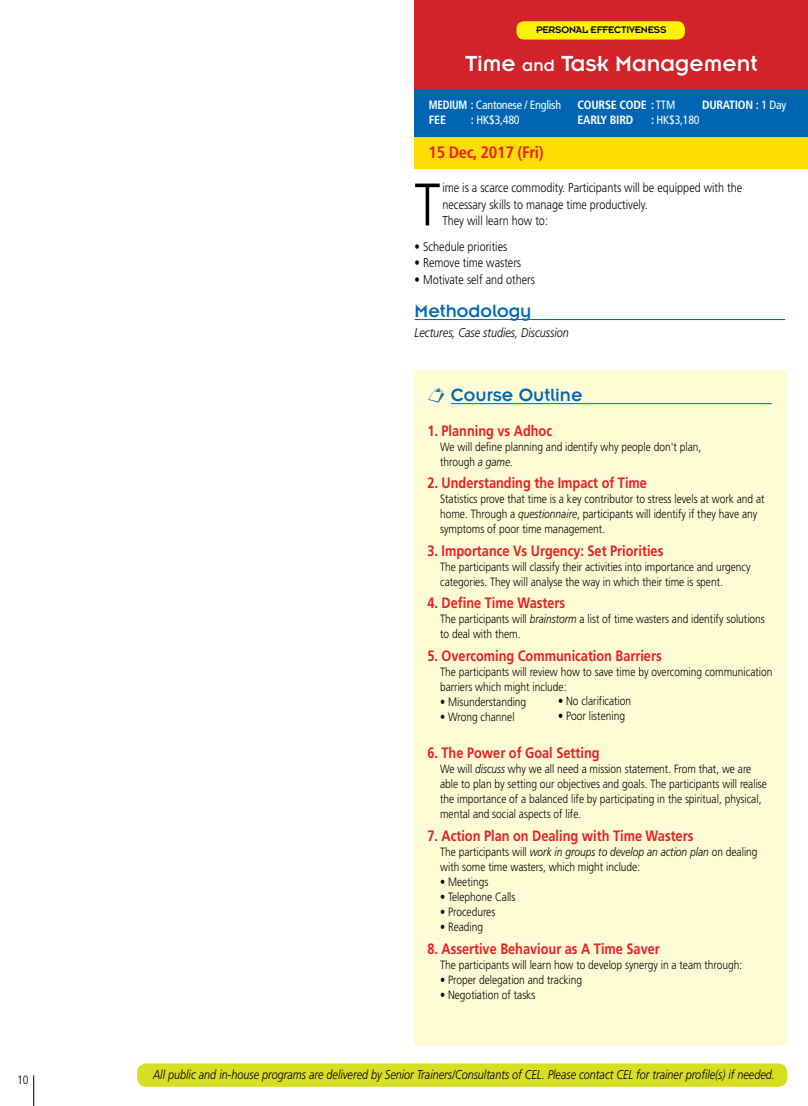
<style>
.page{position:relative;width:808px;height:1106px;background:#fff}
.page>*{position:absolute;margin:0;border:0;box-sizing:border-box;transform-origin:0 0}
.t1{font:300 60px "Frutiger LT Std";color:#000;scale:.85 1}
.t2{font:24px "Insignia LT Std";color:#fff}
.t3{font:19.5px "Insignia LT Std";color:#0066b3}
.t4{font:700 condensed 16.5px "Frutiger LT Std";letter-spacing:-.02em;color:#ed1d24}
.t5{font:700 15px "Frutiger LT Std";color:#ed1d24;scale:.85 1}
.t6{font:300 12.75px/16.5px "Frutiger LT Std";color:#000;scale:.85 1}
.t7{font:italic 300 12.75px "Frutiger LT Std";color:#000;scale:.85 1}
.t8{font:300 12px/15px "Frutiger LT Std";color:#000;scale:.85 1}
.t9{font:condensed 12px "Frutiger LT Std";letter-spacing:-.02em;color:#fff}
.t10{font:700 condensed 12px "Frutiger LT Std";letter-spacing:-.02em;color:#fff}
.t11{font:300 condensed 12px "Frutiger LT Std";color:#000}
.t12{font:10.5px "Insignia LT Std";letter-spacing:-.02em;color:#000}
.s1{font-size:18px}
.s2{font-weight:700}
.s3{font-weight:400}
.s4{font-style:italic}
</style>
<div class="page">
<div style="left:137px;top:1063px;width:650px;height:23px;background:#d7df23;border-radius:9px"></div>
<hr style="left:33px;top:1075px;width:1px;height:31px;background:#000">
<div style="left:415px;top:0;width:393px;height:108px;background:#d2232a"></div>
<div style="left:415px;top:90px;width:393px;height:54px;background:#0066b3"></div>
<div style="left:415px;top:138px;width:393px;height:31px;background:#fd0"></div>
<div style="left:415px;top:370px;width:372px;height:675px;background:#fffcd5"></div>
<hr style="left:451px;top:403px;width:321px;height:1px;background:#0066b3">
<hr style="left:415px;top:319px;width:370px;height:1px;background:#0066b3">
<div style="left:516px;top:21px;width:169px;height:19px;background:#fff200;border-radius:8px"></div>
<hr style="left:807px;top:532px;width:1px;height:574px;background:#fd0">
<p class="t12" style="left:536px;top:25px;width:132px">PERSONAL EFFECTIVENESS</p>
<h2 class="t2" style="left:465px;top:51px;width:294px">Time <span class="s1">and</span> Task Management</h2>
<p class="t9" style="left:429px;top:98px;width:134px"><span class="s2">MEDIUM :</span> Cantonese / English</p>
<p class="t10" style="left:577px;top:98px;width:99px">COURSE CODE : <span class="s3">TTM</span></p>
<p class="t10" style="left:702px;top:98px;width:86px">DURATION : <span class="s3">1 Day</span></p>
<p class="t10" style="left:429px;top:113px;width:19px">FEE</p>
<p class="t9" style="left:471px;top:113px;width:50px"><span class="s2">:</span> HK$3,480</p>
<p class="t10" style="left:577px;top:113px;width:57px">EARLY BIRD</p>
<p class="t9" style="left:651px;top:113px;width:50px"><span class="s2">:</span> HK$3,180</p>
<h3 class="t4" style="left:428px;top:143px;width:117px">15 Dec, 2017 (Fri)</h3>
<h1 class="t1" style="left:415px;top:171px;width:32px">T</h1>
<p class="t6" style="left:442px;top:180px;width:354px">ime is a scarce commodity. Participants will be equipped with the necessary skills to manage time productively.<br>They will learn how to:</p>
<p class="t6" style="left:415px;top:238px;width:111px">• Schedule priorities</p>
<p class="t6" style="left:415px;top:254px;width:127px">• Remove time wasters</p>
<p class="t6" style="left:415px;top:271px;width:143px">• Motivate self and others</p>
<h3 class="t3" style="left:415px;top:300px;width:118px">Methodology</h3>
<p class="t7" style="left:415px;top:325px;width:183px">Lectures, Case studies, Discussion</p>
<h3 class="t3" style="left:451px;top:384px;width:133px">Course Outline</h3>
<p class="t5" style="left:427px;top:422px;width:148px">1. Planning vs Adhoc</p>
<p class="t8" style="left:440px;top:439px;width:309px">We will define planning and identify why people don't plan, through <span class="s4">a game</span>.</p>
<p class="t5" style="left:427px;top:474px;width:260px">2. Understanding the Impact of Time</p>
<p class="t8" style="left:440px;top:492px;width:383px">Statistics prove that time is a key contributor to stress levels at work and at home. Through a <span class="s4">questionnaire</span>, participants will identify if they have any symptoms of poor time management.</p>
<p class="t5" style="left:427px;top:542px;width:279px">3. Importance Vs Urgency: Set Priorities</p>
<p class="t8" style="left:440px;top:559px;width:367px">The participants will classify their activities into importance and urgency categories. They will analyse the way in which their time is spent.</p>
<p class="t5" style="left:427px;top:594px;width:163px">4. Define Time Wasters</p>
<p class="t8" style="left:440px;top:612px;width:384px">The participants will <span class="s4">brainstorm</span> a list of time wasters and identify solutions to deal with them.</p>
<p class="t5" style="left:427px;top:647px;width:277px">5. Overcoming Communication Barriers</p>
<p class="t8" style="left:440px;top:664px;width:392px">The participants will review how to save time by overcoming communication barriers which might include:</p>
<p class="t8" style="left:440px;top:694px;width:103px">• Misunderstanding</p>
<p class="t8" style="left:440px;top:709px;width:89px">• Wrong channel</p>
<p class="t5" style="left:427px;top:744px;width:204px">6. The Power of Goal Setting</p>
<p class="t8" style="left:440px;top:762px;width:386px">We will <span class="s4">discuss</span> why we all need a mission statement. From that, we are able to plan by setting our objectives and goals. The participants will realise the importance of a balanced life by participating in the spiritual, physical, mental and social aspects of life.</p>
<p class="t5" style="left:427px;top:827px;width:314px">7. Action Plan on Dealing with Time Wasters</p>
<p class="t8" style="left:440px;top:844px;width:375px">The participants will <span class="s4">work in groups to develop an action plan</span> on dealing with some time wasters, which might include:</p>
<p class="t8" style="left:440px;top:874px;width:58px">• Meetings</p>
<p class="t8" style="left:440px;top:889px;width:90px">• Telephone Calls</p>
<p class="t8" style="left:440px;top:904px;width:66px">• Procedures</p>
<p class="t8" style="left:440px;top:919px;width:52px">• Reading</p>
<p class="t5" style="left:427px;top:939px;width:275px">8. Assertive Behaviour as A Time Saver</p>
<p class="t8" style="left:440px;top:957px;width:357px">The participants will learn how to develop synergy in a team through:</p>
<p class="t8" style="left:440px;top:972px;width:169px">• Proper delegation and tracking</p>
<p class="t8" style="left:440px;top:987px;width:114px">• Negotiation of tasks</p>
<p class="t8" style="left:558px;top:693px;width:87px">• No clarification</p>
<p class="t8" style="left:558px;top:708px;width:80px">• Poor listening</p>
<p class="t11" style="left:17px;top:1073px;width:13px">10</p>
<p class="t7" style="left:153px;top:1067px;width:733px">All public and in-house programs are delivered by Senior Trainers/Consultants of CEL. Please contact CEL for trainer profile(s) if needed.</p>
</div>
